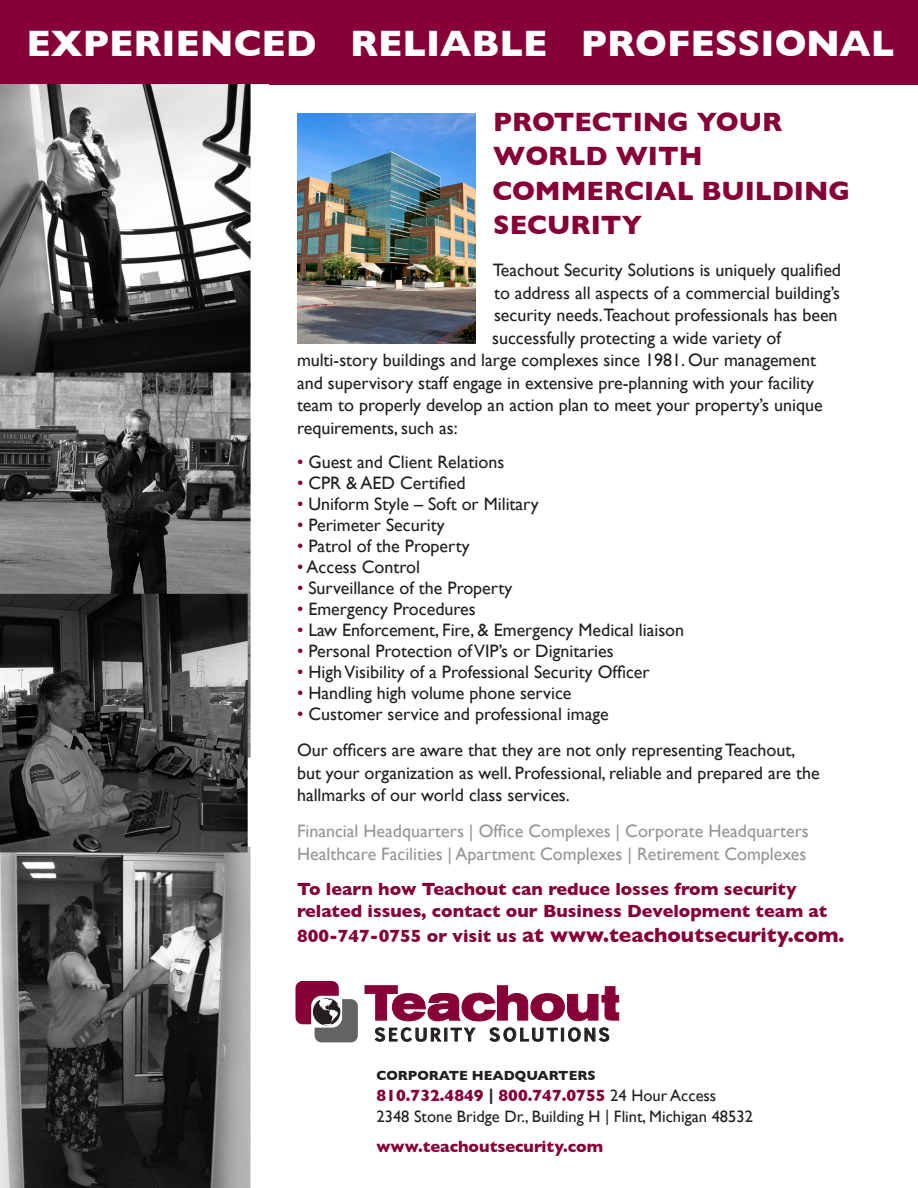
<style>
.page{position:relative;width:918px;height:1188px;background:#fff}
.page>*{position:absolute;margin:0;border:0;box-sizing:border-box;transform-origin:0 0}
.t1{font:700 37.5px "Gill Sans";color:#fff}
.t2{font:700 27px/34.5px "Gill Sans";color:#860037}
.t3{font:700 21px "Gill Sans";color:#860037}
.t4{font:18px/22.5px "Gill Sans";color:#231f20}
.t5{font:18px "Gill Sans";color:#939598}
.t6{font:700 18px/21.6px "Gill Sans";color:#860037}
.t7{font:700 16.95px "Euphemia UCAS";letter-spacing:.15em;color:#231f20}
.t8{font:700 16.5px "Gill Sans";color:#860037}
.t9{font:16.5px "Gill Sans";color:#231f20}
.t10{font:700 13.5px "Gill Sans";color:#231f20}
.s1{color:#860037}
.s2{font-size:18px}
.s3{color:#231f20}
.s4{font-weight:400;color:#231f20}
</style>
<div class="page">
<div style="left:1px;top:0;width:917px;height:85px;background:#860037"></div>
<svg style="left:295px;top:981px;width:324px;height:62px"></svg>
<img style="left:0;top:85px;width:251px;height:1103px">
<img style="left:297px;top:113px;width:178px;height:231px">
<p class="t1" style="left:27px;top:21px;width:869px">EXPERIENCED RELIABLE PROFESSIONAL</p>
<p class="t2" style="left:493px;top:104px;width:291px">PROTECTING YOUR<br>WORLD WITH</p>
<p class="t2" style="left:492px;top:173px;width:359px">COMMERCIAL BUILDING<br>SECURITY</p>
<p class="t4" style="left:493px;top:259px;width:350px;text-align:justify">Teachout Security Solutions is uniquely qualified to address all aspects of a commercial building’s security needs.Teachout professionals has been</p>
<p class="t4" style="left:492px;top:326px;width:290px">successfully protecting a wide variety of</p>
<p class="t4" style="left:297px;top:349px;width:527px">multi-story buildings and large complexes since 1981. Our management and supervisory staff engage in extensive pre-planning with your facility team to properly develop an action plan to meet your property’s unique requirements, such as:</p>
<p class="t4" style="left:297px;top:451px;width:209px"><span class="s1">•</span> Guest and Client Relations</p>
<p class="t4" style="left:297px;top:472px;width:170px"><span class="s1">•</span> CPR &amp; AED Certified</p>
<p class="t4" style="left:297px;top:493px;width:243px"><span class="s1">•</span> Uniform Style – Soft or Military</p>
<p class="t4" style="left:297px;top:514px;width:149px"><span class="s1">•</span> Perimeter Security</p>
<p class="t4" style="left:297px;top:535px;width:174px"><span class="s1">•</span> Patrol of the Property</p>
<p class="t4" style="left:297px;top:556px;width:125px"><span class="s1">•</span> Access Control</p>
<p class="t4" style="left:297px;top:577px;width:217px"><span class="s1">•</span> Surveillance of the Property</p>
<p class="t4" style="left:297px;top:598px;width:180px"><span class="s1">•</span> Emergency Procedures</p>
<p class="t4" style="left:297px;top:619px;width:389px"><span class="s1">•</span> Law Enforcement, Fire, &amp; Emergency Medical liaison</p>
<p class="t4" style="left:297px;top:640px;width:318px"><span class="s1">•</span> Personal Protection ofVIP’s or Dignitaries</p>
<p class="t4" style="left:297px;top:661px;width:354px"><span class="s1">•</span> HighVisibility of a Professional Security Officer</p>
<p class="t4" style="left:297px;top:682px;width:276px"><span class="s1">•</span> Handling high volume phone service</p>
<p class="t4" style="left:297px;top:703px;width:313px"><span class="s1">•</span> Customer service and professional image</p>
<p class="t4" style="left:297px;top:739px;width:524px">Our officers are aware that they are not only representing Teachout, but your organization as well. Professional, reliable and prepared are the hallmarks of our world class services.</p>
<p class="t5" style="left:297px;top:821px;width:513px">Financial Headquarters | Office Complexes | Corporate Headquarters</p>
<p class="t5" style="left:297px;top:843px;width:511px">Healthcare Facilities | Apartment Complexes | Retirement Complexes</p>
<p class="t6" style="left:297px;top:878px;width:532px">To learn how Teachout can reduce losses from security related issues, contact our Business Development team at</p>
<p class="t3" style="left:297px;top:922px;width:549px"><span class="s2">800-747-0755 or visit us</span> at www.teachoutsecurity.com.</p>
<p class="t7" style="left:375px;top:1022px;width:237px">SECURITY SOLUTIONS</p>
<p class="t10" style="left:376px;top:1068px;width:221px">CORPORATE HEADQUARTERS</p>
<p class="t8" style="left:376px;top:1086px;width:341px">810.732.4849 <span class="s3">|</span> 800.747.0755 <span class="s4">24 Hour Access</span></p>
<p class="t9" style="left:376px;top:1107px;width:378px">2348 Stone Bridge Dr., Building H | Flint, Michigan 48532</p>
<p class="t8" style="left:376px;top:1137px;width:228px">www.teachoutsecurity.com</p>
</div>
